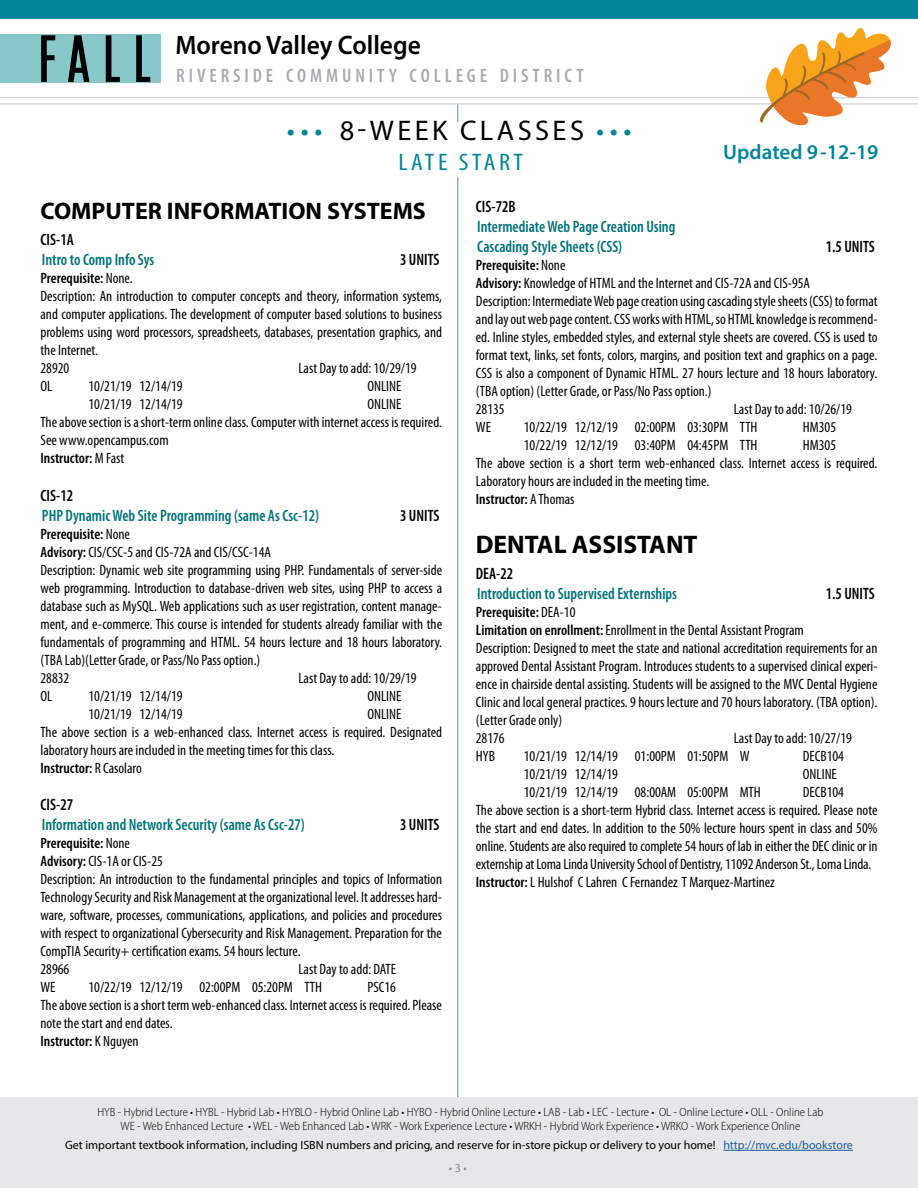
<style>
.page{position:relative;width:918px;height:1188px;background:#fff}
.page>*{position:absolute;margin:0;border:0;box-sizing:border-box;transform-origin:0 0}
.t1{font:28.5px "Myriad Pro";letter-spacing:.12em;color:#000}
.t2{font:600 26.85px "Myriad Pro";color:#000;scale:.95 1}
.t3{font:700 25.5px "Myriad Pro";color:#000}
.t4{font:700 24px "Myriad Pro";color:#000}
.t5{font:condensed 24px "Myriad Pro";letter-spacing:.13em;color:#008599;scale:1.12 1}
.t6{font:600 21px "Myriad Pro";color:#008599}
.t7{font:600 condensed 19.5px "Myriad Pro";letter-spacing:.2em;color:#a9abae}
.t8{font:600 condensed 16.5px/19.8px "Myriad Pro";color:#007378;scale:.95 1}
.t9{font:600 condensed 16.5px "Myriad Pro";color:#000;scale:.95 1}
.t10{font:condensed 15px/18px "Myriad Pro";color:#000}
.t11{font:300 semi-condensed 12px/14.4px "Myriad Pro";color:#000;text-align:center}
.t12{font:12px "Myriad Pro";color:#000}
.t13{font:12px "Myriad Pro";color:#888a8c}
.s1{color:#008599}
.s2{font-weight:600}
.s3{color:#215e9e}
</style>
<div class="page">
<hr style="left:457px;top:104px;width:1px;height:1004px;background:#4396a8">
<div style="left:0;top:1097px;width:918px;height:91px;background:#e6e7e8"></div>
<hr style="left:723px;top:1150px;width:130px;height:1px;background:#215e9e">
<hr style="left:0;top:97px;width:918px;height:1px;background:#d1d3d4">
<hr style="left:0;top:103px;width:918px;height:2px;background:#d1d3d4">
<svg style="left:760px;top:28px;width:135px;height:98px"></svg>
<div style="left:0;top:0;width:918px;height:18px;background:#008599"></div>
<div style="left:0;top:34px;width:161px;height:48px;background:#88c8cb"></div>
<svg style="left:41px;top:35px;width:109px;height:47px"></svg>
<h2 class="t2" style="left:175px;top:28px;width:260px">Moreno Valley College</h2>
<h3 class="t7" style="left:176px;top:63px;width:409px">RIVERSIDE COMMUNITY COLLEGE DISTRICT</h3>
<h1 class="t1" style="left:287px;top:113px;width:346px"><span class="s1">•••</span> 8-WEEK CLASSES <span class="s1">•••</span></h1>
<h3 class="t5" style="left:398px;top:148px;width:113px">LATE START</h3>
<h3 class="t6" style="left:723px;top:139px;width:157px">Updated 9-12-19</h3>
<h3 class="t4" style="left:40px;top:195px;width:387px">COMPUTER INFORMATION SYSTEMS</h3>
<p class="t9" style="left:40px;top:230px;width:37px">CIS-1A</p>
<p class="t8" style="left:42px;top:249px;width:120px">Intro to Comp Info Sys</p>
<p class="t9" style="left:400px;top:249px;width:43px">3 UNITS</p>
<p class="t10" style="left:40px;top:269px;width:403px"><span class="s2">Prerequisite:</span> None.<br>Description: An introduction to computer concepts and theory, information systems, and computer applications. The development of computer based solutions to business problems using word processors, spreadsheets, databases, presentation graphics, and the Internet.<br>28920</p>
<p class="t9" style="left:476px;top:197px;width:43px">CIS-72B</p>
<p class="t8" style="left:477px;top:217px;width:210px">Intermediate Web Page Creation Using<br>Cascading Style Sheets (CSS)</p>
<p class="t9" style="left:826px;top:236px;width:53px">1.5 UNITS</p>
<p class="t10" style="left:476px;top:256px;width:403px"><span class="s2">Prerequisite:</span> None<br><span class="s2">Advisory:</span> Knowledge of HTML and the Internet and CIS-72A and CIS-95A<br>Description: Intermediate Web page creation using cascading style sheets (CSS) to format and lay out web page content. CSS works with HTML, so HTML knowledge is recommend&shy;ed. Inline styles, embedded styles, and external style sheets are covered. CSS is used to format text, links, set fonts, colors, margins, and position text and graphics on a page.<br>CSS is also a component of Dynamic HTML. 27 hours lecture and 18 hours laboratory. (TBA option) (Letter Grade, or Pass/No Pass option.)<br>28135</p>
<p class="t10" style="left:298px;top:359px;width:120px">Last Day to add: 10/29/19</p>
<p class="t10" style="left:40px;top:377px;width:13px">OL</p>
<p class="t10" style="left:88px;top:377px;width:96px">10/21/19 12/14/19</p>
<p class="t10" style="left:368px;top:377px;width:36px">ONLINE</p>
<p class="t10" style="left:88px;top:395px;width:96px">10/21/19 12/14/19</p>
<p class="t10" style="left:40px;top:395px;width:403px;text-indent:327px">ONLINE<br>The above section is a short-term online class. Computer with internet access is required.<br>See www.opencampus.com<br><span class="s2">Instructor:</span> M Fast</p>
<p class="t9" style="left:40px;top:485px;width:36px">CIS-12</p>
<p class="t8" style="left:42px;top:505px;width:293px">PHP Dynamic Web Site Programming (same As Csc-12)</p>
<p class="t9" style="left:400px;top:505px;width:43px">3 UNITS</p>
<p class="t10" style="left:40px;top:525px;width:403px"><span class="s2">Prerequisite:</span> None<br><span class="s2">Advisory:</span> CIS/CSC-5 and CIS-72A and CIS/CSC-14A<br>Description: Dynamic web site programming using PHP. Fundamentals of server-side web programming. Introduction to database-driven web sites, using PHP to access a database such as MySQL. Web applications such as user registration, content manage&shy;ment, and e-commerce. This course is intended for students already familiar with the fundamentals of programming and HTML. 54 hours lecture and 18 hours laboratory. (TBA Lab)(Letter Grade, or Pass/No Pass option.)<br>28832</p>
<p class="t10" style="left:734px;top:400px;width:120px">Last Day to add: 10/26/19</p>
<p class="t10" style="left:476px;top:418px;width:17px">WE</p>
<p class="t10" style="left:524px;top:418px;width:235px">10/22/19 12/12/19 02:00PM 03:30PM TTH</p>
<p class="t10" style="left:803px;top:418px;width:35px">HM305</p>
<p class="t10" style="left:524px;top:436px;width:235px">10/22/19 12/12/19 03:40PM 04:45PM TTH</p>
<p class="t10" style="left:476px;top:436px;width:403px;text-indent:327px">HM305<br>The above section is a short term web-enhanced class. Internet access is required.<br>Laboratory hours are included in the meeting time.<br><span class="s2">Instructor:</span> A Thomas</p>
<h3 class="t3" style="left:476px;top:527px;width:223px">DENTAL ASSISTANT</h3>
<p class="t9" style="left:476px;top:564px;width:41px">DEA-22</p>
<p class="t8" style="left:477px;top:583px;width:212px">Introduction to Supervised Externships</p>
<p class="t9" style="left:826px;top:583px;width:53px">1.5 UNITS</p>
<p class="t10" style="left:476px;top:603px;width:403px"><span class="s2">Prerequisite:</span> DEA-10<br><span class="s2">Limitation on enrollment:</span> Enrollment in the Dental Assistant Program<br>Description: Designed to meet the state and national accreditation requirements for an approved Dental Assistant Program. Introduces students to a supervised clinical experi&shy;ence in chairside dental assisting. Students will be assigned to the MVC Dental Hygiene Clinic and local general practices. 9 hours lecture and 70 hours laboratory. (TBA option). (Letter Grade only)<br>28176</p>
<p class="t10" style="left:298px;top:669px;width:120px">Last Day to add: 10/29/19</p>
<p class="t10" style="left:40px;top:687px;width:13px">OL</p>
<p class="t10" style="left:88px;top:687px;width:96px">10/21/19 12/14/19</p>
<p class="t10" style="left:368px;top:687px;width:36px">ONLINE</p>
<p class="t10" style="left:88px;top:705px;width:96px">10/21/19 12/14/19</p>
<p class="t10" style="left:40px;top:705px;width:403px;text-indent:327px">ONLINE<br>The above section is a web-enhanced class. Internet access is required. Designated laboratory hours are included in the meeting times for this class.<br><span class="s2">Instructor:</span> R Casolaro</p>
<p class="t9" style="left:40px;top:795px;width:36px">CIS-27</p>
<p class="t8" style="left:42px;top:815px;width:278px">Information and Network Security (same As Csc-27)</p>
<p class="t9" style="left:400px;top:815px;width:43px">3 UNITS</p>
<p class="t10" style="left:40px;top:834px;width:403px"><span class="s2">Prerequisite:</span> None<br><span class="s2">Advisory:</span> CIS-1A or CIS-25<br>Description: An introduction to the fundamental principles and topics of Information Technology Security and Risk Management at the organizational level. It addresses hard&shy;ware, software, processes, communications, applications, and policies and procedures with respect to organizational Cybersecurity and Risk Management. Preparation for the CompTIA Security+ certification exams. 54 hours lecture.<br>28966</p>
<p class="t10" style="left:734px;top:729px;width:120px">Last Day to add: 10/27/19</p>
<p class="t10" style="left:476px;top:747px;width:21px">HYB</p>
<p class="t10" style="left:524px;top:747px;width:227px">10/21/19 12/14/19 01:00PM 01:50PM W</p>
<p class="t10" style="left:803px;top:747px;width:43px">DECB104</p>
<p class="t10" style="left:524px;top:765px;width:96px">10/21/19 12/14/19</p>
<p class="t10" style="left:803px;top:765px;width:36px">ONLINE</p>
<p class="t10" style="left:524px;top:783px;width:238px">10/21/19 12/14/19 08:00AM 05:00PM MTH</p>
<p class="t10" style="left:476px;top:783px;width:403px;text-indent:327px">DECB104<br>The above section is a short-term Hybrid class. Internet access is required. Please note the start and end dates. In addition to the 50% lecture hours spent in class and 50% online. Students are also required to complete 54 hours of lab in either the DEC clinic or in externship at Loma Linda University School of Dentistry, 11092 Anderson St., Loma Linda.<br><span class="s2">Instructor:</span> L Hulshof C Lahren C Fernandez T Marquez-Martinez</p>
<p class="t10" style="left:298px;top:960px;width:99px">Last Day to add: DATE</p>
<p class="t10" style="left:40px;top:978px;width:17px">WE</p>
<p class="t10" style="left:88px;top:978px;width:235px">10/22/19 12/12/19 02:00PM 05:20PM TTH</p>
<p class="t10" style="left:40px;top:978px;width:403px;text-indent:327px">PSC16<br>The above section is a short term web-enhanced class. Internet access is required. Please note the start and end dates.<br><span class="s2">Instructor:</span> K Nguyen</p>
<p class="t11" style="left:97px;top:1105px;width:727px">HYB - Hybrid Lecture • HYBL - Hybrid Lab • HYBLO - Hybrid Online Lab • HYBO - Hybrid Online Lecture • LAB - Lab • LEC - Lecture • OL - Online Lecture • OLL - Online Lab<br>WE - Web Enhanced Lecture • WEL - Web Enhanced Lab • WRK - Work Experience Lecture • WRKH - Hybrid Work Experience • WRKO - Work Experience Online</p>
<p class="t12" style="left:65px;top:1138px;width:789px">Get important textbook information, including ISBN numbers and pricing, and reserve for in-store pickup or delivery to your home! <span class="s3">http://mvc.edu/bookstore</span></p>
<p class="t13" style="left:449px;top:1160px;width:20px">• 3 •</p>
</div>
